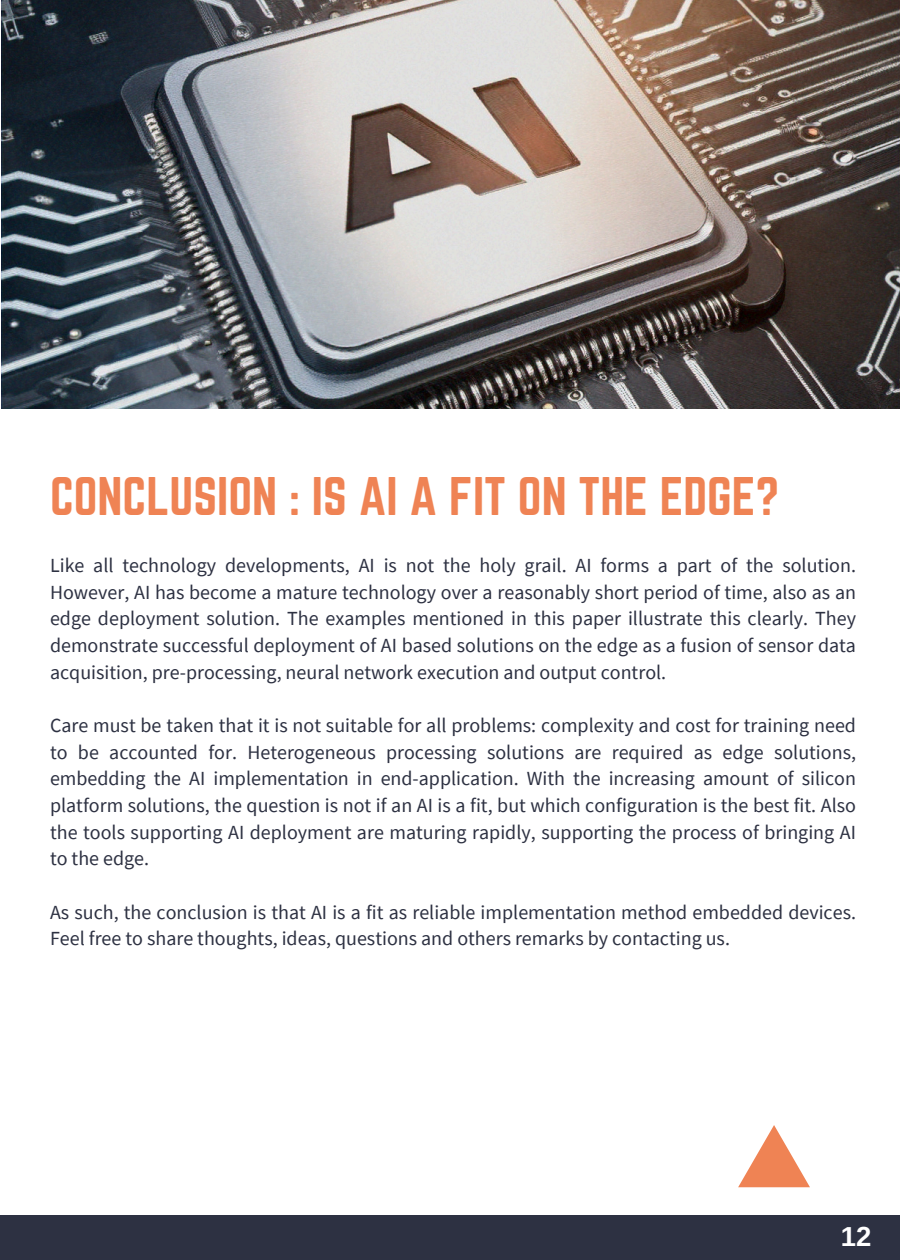
<style>
.page{position:relative;width:900px;height:1260px;background:#fff}
.page>*{position:absolute;margin:0;border:0;box-sizing:border-box;transform-origin:0 0}
.t1{font:47.5px "Norwester";color:#ef8354}
.t2{font:700 27.5px "Arimo";color:#fff}
.t3{font:20px/26.8px "Source Sans Pro";color:#2d3142;text-align:justify}
</style>
<div class="page">
<svg style="left:738px;top:1125px;width:72px;height:62px"></svg>
<img style="left:1px;top:0;width:899px;height:409px">
<div style="left:0;top:1215px;width:900px;height:45px;background:#2d3142"></div>
<p class="t1" style="left:50px;top:468px;width:731px">CONCLUSION : IS AI A FIT ON THE EDGE?</p>
<h1 class="t3" style="left:50px;top:552px;width:808px">Like all technology developments, AI is not the holy grail. AI forms a part of the solution.<br>However, AI has become a mature technology over a reasonably short period of time, also as an edge deployment solution. The examples mentioned in this paper illustrate this clearly. They demonstrate successful deployment of AI based solutions on the edge as a fusion of sensor data acquisition, pre-processing, neural network execution and output control.</h1>
<p class="t3" style="left:50px;top:712px;width:808px">Care must be taken that it is not suitable for all problems: complexity and cost for training need to be accounted for. Heterogeneous processing solutions are required as edge solutions, embedding the AI implementation in end-application. With the increasing amount of silicon platform solutions, the question is not if an AI is a fit, but which configuration is the best fit. Also the tools supporting AI deployment are maturing rapidly, supporting the process of bringing AI to the edge.</p>
<p class="t3" style="left:50px;top:898px;width:807px">As such, the conclusion is that AI is a fit as reliable implementation method embedded devices.<br>Feel free to share thoughts, ideas, questions and others remarks by contacting us.</p>
<p class="t2" style="left:841px;top:1221px;width:32px">12</p>
</div>
